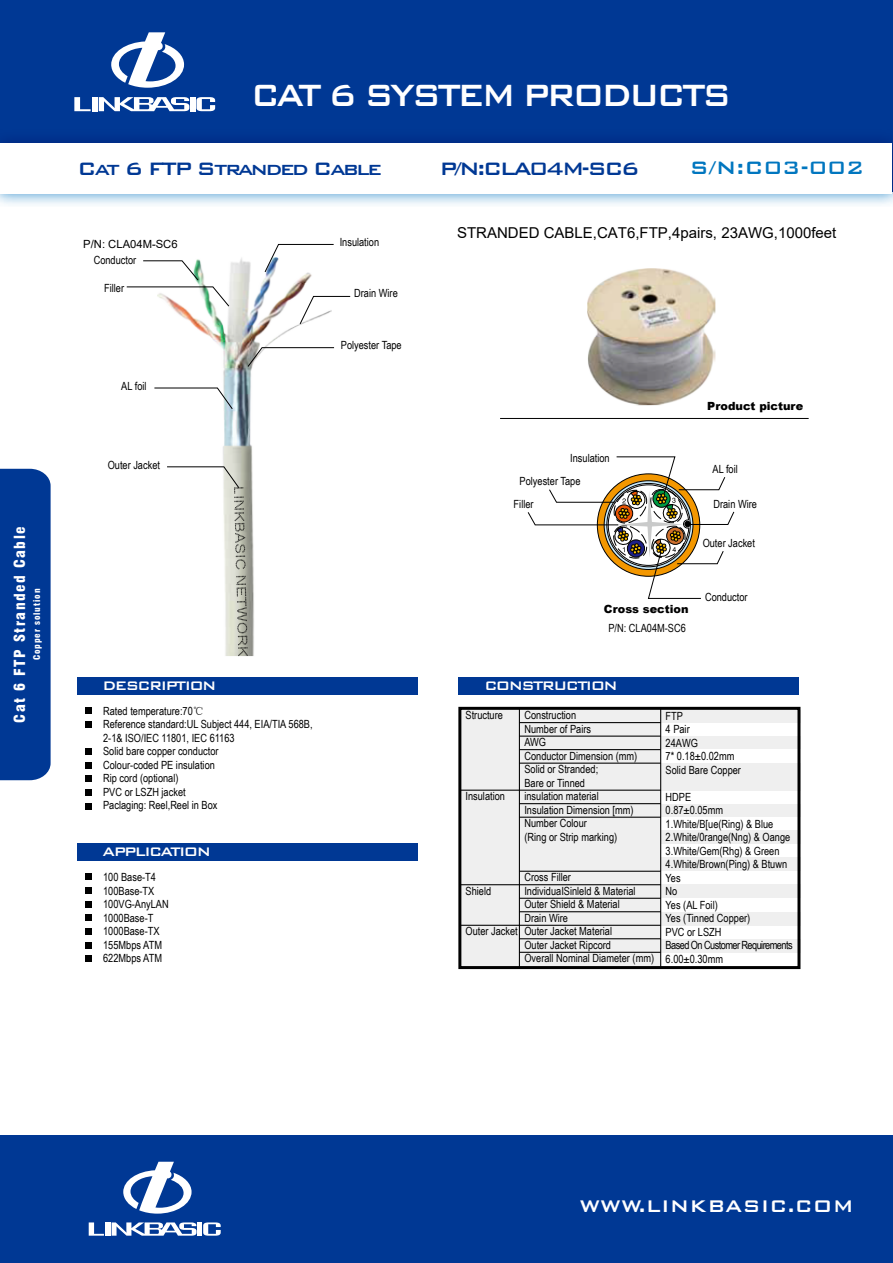
<style>
.page{position:relative;width:893px;height:1263px;background:#fff}
.page>*{position:absolute;margin:0;border:0;box-sizing:border-box;transform-origin:0 0}
.t1{font:500 41.1px "Bank Gothic BT";letter-spacing:-.1em;color:#fff;scale:.9 1}
.t2{font:500 24px "Bank Gothic BT";letter-spacing:-.1em;color:#003894}
.t3{font:500 24px "Bank Gothic BT";color:#0076bf}
.t4{font:500 22.5px "Bank Gothic BT";color:#fff}
.t5{font:500 16.5px "Bank Gothic BT";letter-spacing:-.1em;color:#fff}
.t6{font:15px "Arial";color:#000}
.t7{font:900 condensed 15px "Swiss 721 BT";letter-spacing:.1em;color:#fff}
.t8{font:11.25px/13.5px "Arial Narrow";color:#000}
.t9{font:900 11.25px "Arial";color:#000}
.t10{font:11.25px "Arial";color:#000}
.t11{font:900 condensed 9px "Swiss 721 BT";letter-spacing:.1em;color:#fff}
.s1{font-family:"Sim Sun"}
</style>
<div class="page">
<div style="left:0;top:0;width:893px;height:192px;background:#003894"></div>
<div style="left:0;top:1135px;width:893px;height:128px;background:#003894"></div>
<div style="left:0;top:469px;width:51px;height:311px;background:#003894"></div>
<svg style="left:0;top:141px;width:893px;height:64px"></svg>
<div style="left:1px;top:143px;width:891px;height:51px;background:#fff"></div>
<div style="left:77px;top:677px;width:340px;height:17px;background:#003894"></div>
<div style="left:85px;top:707px;width:6px;height:7px;background:#000"></div>
<svg style="left:85px;top:721px;width:6px;height:6px"></svg>
<div style="left:85px;top:748px;width:6px;height:7px;background:#000"></div>
<svg style="left:85px;top:762px;width:6px;height:6px"></svg>
<svg style="left:85px;top:776px;width:6px;height:6px"></svg>
<div style="left:85px;top:789px;width:6px;height:7px;background:#000"></div>
<svg style="left:85px;top:803px;width:6px;height:6px"></svg>
<div style="left:77px;top:843px;width:340px;height:17px;background:#003894"></div>
<svg style="left:85px;top:874px;width:6px;height:6px"></svg>
<div style="left:85px;top:887px;width:6px;height:7px;background:#000"></div>
<svg style="left:85px;top:901px;width:6px;height:6px"></svg>
<svg style="left:85px;top:915px;width:6px;height:6px"></svg>
<svg style="left:85px;top:928px;width:6px;height:6px"></svg>
<svg style="left:85px;top:942px;width:6px;height:6px"></svg>
<div style="left:85px;top:955px;width:6px;height:7px;background:#000"></div>
<div style="left:661px;top:831px;width:139px;height:13px;background:#efefef"></div>
<div style="left:661px;top:804px;width:139px;height:12px;background:#efefef"></div>
<div style="left:661px;top:763px;width:139px;height:27px;background:#efefef"></div>
<div style="left:661px;top:736px;width:139px;height:12px;background:#efefef"></div>
<div style="left:661px;top:710px;width:139px;height:13px;background:#efefef"></div>
<div style="left:661px;top:858px;width:139px;height:13px;background:#efefef"></div>
<div style="left:661px;top:885px;width:139px;height:13px;background:#efefef"></div>
<div style="left:661px;top:912px;width:139px;height:13px;background:#efefef"></div>
<div style="left:661px;top:939px;width:139px;height:13px;background:#efefef"></div>
<div style="left:459px;top:678px;width:340px;height:17px;background:#003894"></div>
<div style="left:461px;top:710px;width:58px;height:256px;background:#efefef"></div>
<div style="left:520px;top:710px;width:140px;height:256px;background:#efefef"></div>
<hr style="left:519px;top:708px;width:1px;height:260px;background:#000">
<hr style="left:660px;top:708px;width:1px;height:260px;background:#000">
<hr style="left:519px;top:722px;width:142px;height:1px;background:#000">
<hr style="left:519px;top:736px;width:142px;height:1px;background:#000">
<hr style="left:519px;top:749px;width:142px;height:1px;background:#000">
<hr style="left:519px;top:763px;width:142px;height:1px;background:#000">
<hr style="left:459px;top:790px;width:202px;height:1px;background:#000">
<hr style="left:519px;top:803px;width:142px;height:1px;background:#000">
<hr style="left:519px;top:817px;width:142px;height:1px;background:#000">
<hr style="left:519px;top:871px;width:142px;height:1px;background:#000">
<hr style="left:459px;top:884px;width:202px;height:1px;background:#000">
<hr style="left:519px;top:898px;width:142px;height:1px;background:#000">
<hr style="left:519px;top:911px;width:142px;height:1px;background:#000">
<hr style="left:459px;top:925px;width:202px;height:1px;background:#000">
<hr style="left:519px;top:938px;width:142px;height:1px;background:#000">
<hr style="left:519px;top:952px;width:142px;height:1px;background:#000">
<img style="left:171px;top:258px;width:161px;height:398px">
<svg style="left:126px;top:260px;width:104px;height:47px"></svg>
<svg style="left:154px;top:387px;width:79px;height:23px"></svg>
<svg style="left:264px;top:244px;width:70px;height:29px"></svg>
<svg style="left:299px;top:296px;width:52px;height:29px"></svg>
<svg style="left:247px;top:347px;width:88px;height:20px"></svg>
<svg style="left:236px;top:576px;width:12px;height:80px"></svg>
<svg style="left:167px;top:466px;width:79px;height:103px"></svg>
<img style="left:587px;top:268px;width:129px;height:137px">
<hr style="left:500px;top:418px;width:309px;height:1px;background:#000">
<div style="left:458px;top:707px;width:342px;height:262px;border:3px solid #000"></div>
<svg style="left:527px;top:456px;width:208px;height:143px"></svg>
<svg style="left:74px;top:97px;width:17px;height:14px"></svg>
<div style="left:92px;top:97px;width:5px;height:14px;background:#fff"></div>
<svg style="left:99px;top:97px;width:90px;height:14px"></svg>
<svg style="left:196px;top:97px;width:19px;height:14px"></svg>
<div style="left:190px;top:97px;width:5px;height:14px;background:#fff"></div>
<svg style="left:111px;top:32px;width:73px;height:56px"></svg>
<svg style="left:89px;top:1222px;width:15px;height:14px"></svg>
<div style="left:105px;top:1222px;width:5px;height:14px;background:#fff"></div>
<svg style="left:112px;top:1222px;width:85px;height:14px"></svg>
<svg style="left:203px;top:1222px;width:18px;height:14px"></svg>
<div style="left:197px;top:1222px;width:5px;height:14px;background:#fff"></div>
<svg style="left:123px;top:1162px;width:69px;height:51px"></svg>
<h3 class="t7" style="left:11px;top:723px;width:198px;rotate:-90deg">Cat 6 FTP Stranded Cable</h3>
<p class="t11" style="left:31px;top:660px;width:73px;rotate:-90deg">Copper solution</p>
<h1 class="t1" style="left:251px;top:73px;width:536px">CAT 6 SYSTEM PRODUCTS</h1>
<h2 class="t2" style="left:78px;top:155px;width:306px">Cat 6 FTP Stranded Cable</h2>
<h2 class="t2" style="left:439px;top:155px;width:202px">P/N:CLA04M-SC6</h2>
<h2 class="t3" style="left:690px;top:155px;width:176px">S/N:C03-002</h2>
<p class="t10" style="left:83px;top:236px;width:96px">P/N: CLA04M-SC6</p>
<p class="t8" style="left:94px;top:253px;width:44px">Conductor</p>
<p class="t8" style="left:104px;top:281px;width:21px">Filler</p>
<p class="t8" style="left:121px;top:379px;width:27px">AL foil</p>
<p class="t8" style="left:108px;top:458px;width:54px">Outer Jacket</p>
<p class="t8" style="left:340px;top:235px;width:41px">Insulation</p>
<p class="t8" style="left:354px;top:286px;width:45px">Drain Wire</p>
<p class="t8" style="left:341px;top:338px;width:62px">Polyester Tape</p>
<h3 class="t5" style="left:103px;top:676px;width:115px">DESCRIPTION</h3>
<p class="t8" style="left:103px;top:704px;width:211px">Rated temperature:70<span class="s1">℃<br></span>Reference standard:UL Subject 444, EIA/TIA 568B,<br>2-1&amp; ISO/IEC 11801, IEC 61163<br>Solid bare copper conductor<br>Colour-coded PE insulation<br>Rip cord (optional)<br>PVC or LSZH jacket<br>Paclaging: Reel,Reel in Box</p>
<h3 class="t5" style="left:103px;top:842px;width:110px">APPLICATION</h3>
<p class="t8" style="left:103px;top:870px;width:67px">100 Base-T4<br>100Base-TX<br>100VG-AnyLAN<br>1000Base-T<br>1000Base-TX<br>155Mbps ATM<br>622Mbps ATM</p>
<h3 class="t6" style="left:457px;top:222px;width:381px">STRANDED CABLE,CAT6,FTP,4pairs, 23AWG,1000feet</h3>
<p class="t8" style="left:570px;top:451px;width:41px">Insulation</p>
<p class="t8" style="left:520px;top:474px;width:62px">Polyester Tape</p>
<p class="t8" style="left:514px;top:496px;width:21px">Filler</p>
<p class="t9" style="left:707px;top:397px;width:97px">Product picture</p>
<p class="t8" style="left:712px;top:462px;width:27px">AL foil</p>
<p class="t8" style="left:713px;top:497px;width:45px">Drain Wire</p>
<p class="t8" style="left:703px;top:536px;width:54px">Outer Jacket</p>
<p class="t9" style="left:604px;top:600px;width:86px">Cross section</p>
<p class="t8" style="left:608px;top:620px;width:79px">P/N: CLA04M-SC6</p>
<p class="t8" style="left:705px;top:590px;width:44px">Conductor</p>
<h3 class="t5" style="left:484px;top:677px;width:135px">CONSTRUCTION</h3>
<p class="t8" style="left:466px;top:708px;width:39px">Structure</p>
<p class="t8" style="left:524px;top:708px;width:114px">Construction<br>Number of Pairs<br>AWG<br>Conductor Dimension (mm)<br>Solid or Stranded;<br>Bare or Tinned<br>insulation material<br>Insulation Dimension [mm)<br>Number Colour<br>(Ring or Strip marking)</p>
<p class="t8" style="left:524px;top:870px;width:131px">Cross Filler<br>IndividuaISinleld &amp; Material<br>Outer Shield &amp; Material<br>Drain Wire<br>Outer Jacket Material<br>Outer Jacket Ripcord<br>Overall Nominal Diameter (mm)</p>
<p class="t8" style="left:466px;top:789px;width:41px">Insulation</p>
<p class="t8" style="left:466px;top:884px;width:27px">Shield</p>
<p class="t8" style="left:466px;top:924px;width:54px">Outer Jacket</p>
<p class="t8" style="left:666px;top:709px;width:77px">FTP<br>4 Pair<br>24AWG<br>7* 0.18±0.02mm<br>Solid Bare Copper</p>
<p class="t8" style="left:666px;top:790px;width:128px">HDPE<br>0.87±0.05mm<br>1.White/B[ue(Ring) &amp; Blue<br>2.White/0range(Nng) &amp; Oange<br>3.White/Gem(Rhg) &amp; Green<br>4.White/Brown(Ping) &amp; Btuwn<br>Yes<br>No<br>Yes (AL Foil)<br>Yes (Tinned Copper)<br>PVC or LSZH<br>Based On Customer Requirements<br>6.00±0.30mm</p>
<h3 class="t4" style="left:579px;top:1194px;width:276px">WWW.LINKBASIC.COM</h3>
</div>
